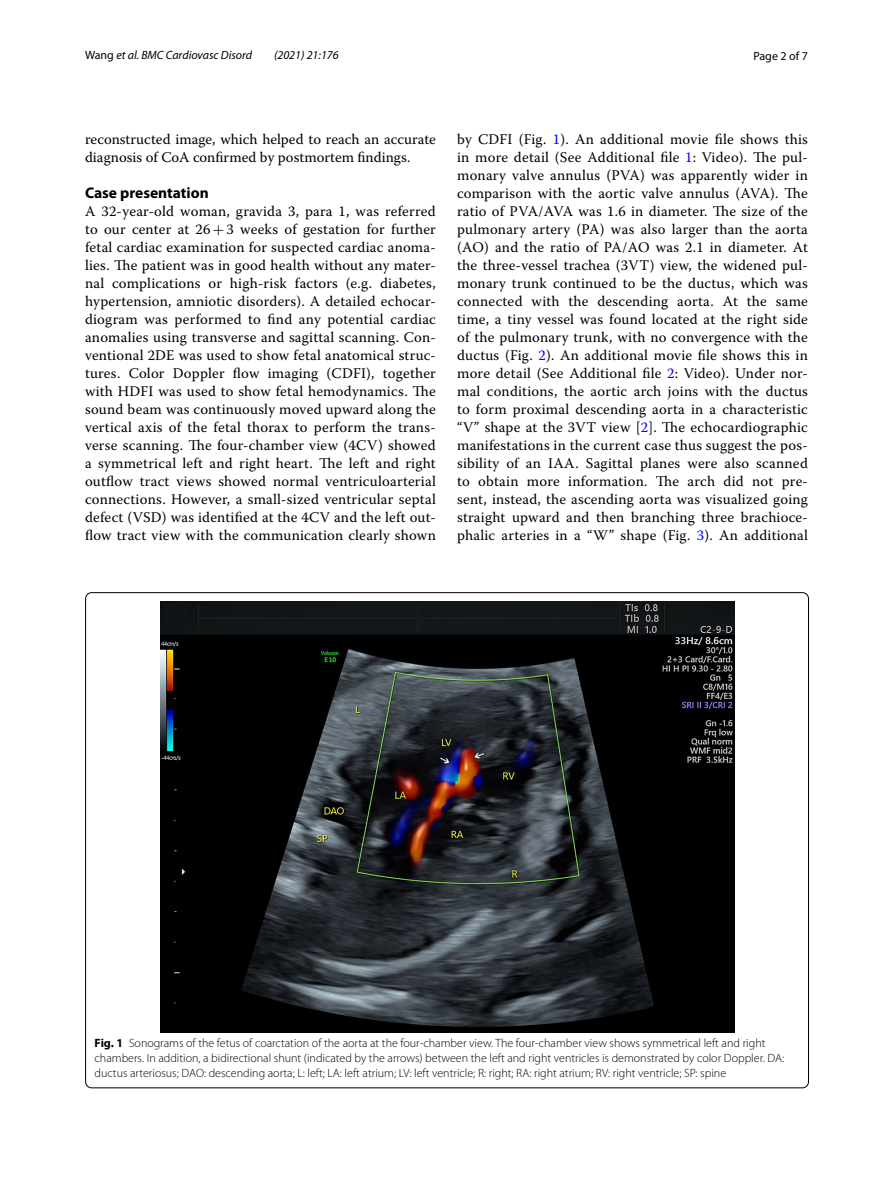
<style>
.page{position:relative;width:893px;height:1187px;background:#fff}
.page>*{position:absolute;margin:0;border:0;box-sizing:border-box;transform-origin:0 0}
.t1{font:700 15.45px "Myriad Pro";color:#000}
.t2{font:14.7px/18px "Warnock Pro";letter-spacing:.01em;color:#000;text-align:justify}
.t3{font:300 12px/15px "Myriad Pro";color:#000}
.t4{font:italic 12px "Myriad Pro";color:#000}
.t5{font:12px "Myriad Pro";color:#000}
.s1{font-style:normal}
.s2{font-family:"MTSY"}
.s3{color:#00f}
.s4{font-weight:700}
</style>
<div class="page">
<img style="left:160px;top:601px;width:574px;height:431px">
<p class="t4" style="left:85px;top:48px;width:169px"><span class="s1">Wang</span> et al. BMC Cardiovasc Disord</p>
<p class="t4" style="left:274px;top:48px;width:66px">(2021) 21:176</p>
<p class="t5" style="left:753px;top:48px;width:56px">Page 2 of 7</p>
<p class="t2" style="left:85px;top:130px;width:352px">reconstructed image, which helped to reach an accurate diagnosis of CoA confirmed by postmortem findings.</p>
<p class="t1" style="left:85px;top:182px;width:125px">Case presentation</p>
<p class="t2" style="left:85px;top:202px;width:352px">A 32-year-old woman, gravida 3, para 1, was referred to our center at 26<span class="s2">+</span>3 weeks of gestation for further fetal cardiac examination for suspected cardiac anoma&shy;lies. The patient was in good health without any mater&shy;nal complications or high-risk factors (e.g. diabetes, hypertension, amniotic disorders). A detailed echocar&shy;diogram was performed to find any potential cardiac anomalies using transverse and sagittal scanning. Con&shy;ventional 2DE was used to show fetal anatomical struc&shy;tures. Color Doppler flow imaging (CDFI), together with HDFI was used to show fetal hemodynamics. The sound beam was continuously moved upward along the vertical axis of the fetal thorax to perform the trans&shy;verse scanning. The four-chamber view (4CV) showed a symmetrical left and right heart. The left and right outflow tract views showed normal ventriculoarterial connections. However, a small-sized ventricular septal defect (VSD) was identified at the 4CV and the left out&shy;flow tract view with the communication clearly shown</p>
<p class="t2" style="left:457px;top:130px;width:352px">by CDFI (Fig. <span class="s3">1</span>). An additional movie file shows this in more detail (See Additional file <span class="s3">1</span>: Video). The pul&shy;monary valve annulus (PVA) was apparently wider in comparison with the aortic valve annulus (AVA). The ratio of PVA/AVA was 1.6 in diameter. The size of the pulmonary artery (PA) was also larger than the aorta (AO) and the ratio of PA/AO was 2.1 in diameter. At the three-vessel trachea (3VT) view, the widened pul&shy;monary trunk continued to be the ductus, which was connected with the descending aorta. At the same time, a tiny vessel was found located at the right side of the pulmonary trunk, with no convergence with the ductus (Fig. <span class="s3">2</span>). An additional movie file shows this in more detail (See Additional file <span class="s3">2</span>: Video). Under nor&shy;mal conditions, the aortic arch joins with the ductus to form proximal descending aorta in a characteristic “V” shape at the 3VT view [<span class="s3">2</span>]. The echocardiographic manifestations in the current case thus suggest the pos&shy;sibility of an IAA. Sagittal planes were also scanned to obtain more information. The arch did not pre&shy;sent, instead, the ascending aorta was visualized going straight upward and then branching three brachioce&shy;phalic arteries in a “W” shape (Fig. <span class="s3">3</span>). An additional</p>
<p class="t3" style="left:95px;top:1036px;width:691px"><span class="s4">Fig. 1</span> Sonograms of the fetus of coarctation of the aorta at the four-chamber view. The four-chamber view shows symmetrical left and right chambers. In addition, a bidirectional shunt (indicated by the arrows) between the left and right ventricles is demonstrated by color Doppler. DA: ductus arteriosus; DAO: descending aorta; L: left; LA: left atrium; LV: left ventricle; R: right; RA: right atrium; RV: right ventricle; SP: spine</p>
</div>
